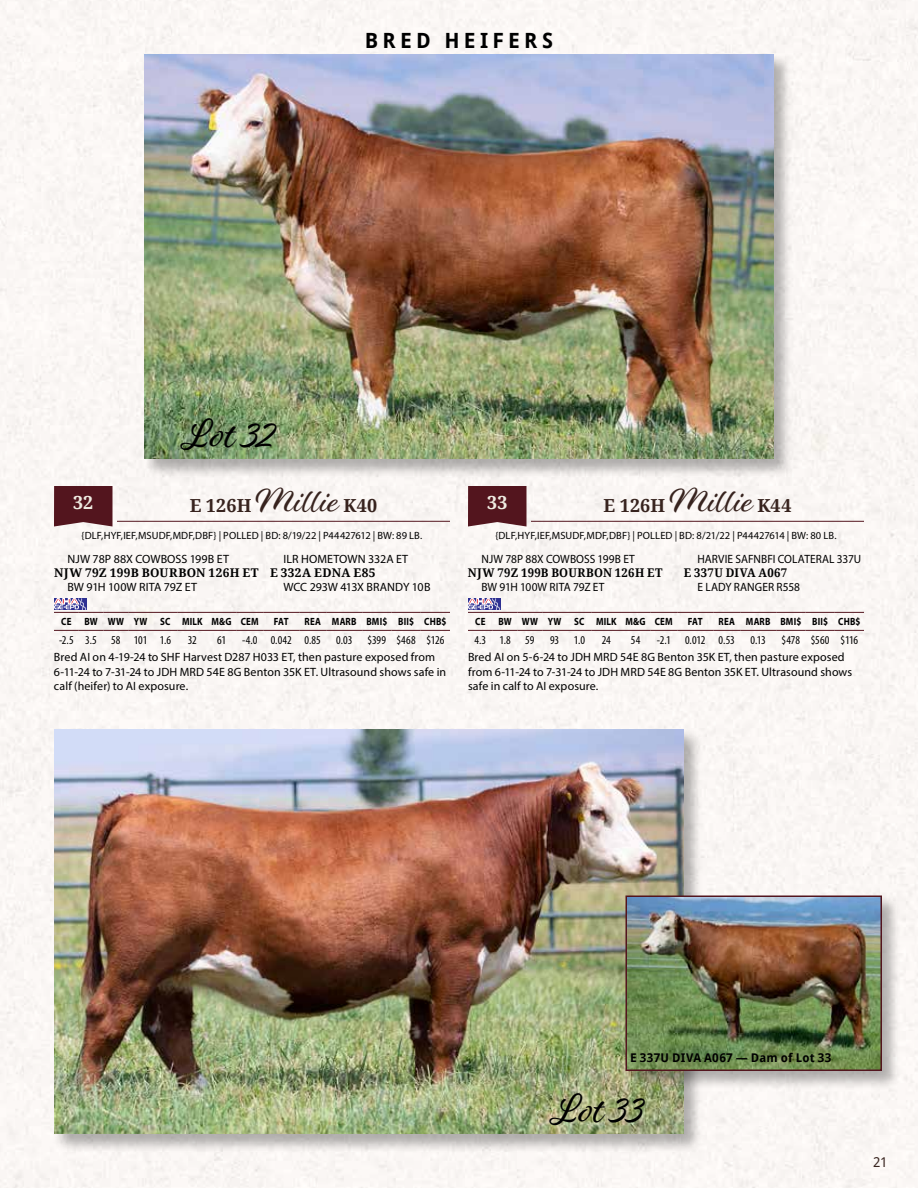
<style>
.page{position:relative;width:918px;height:1188px;background:#fff}
.page>*{position:absolute;margin:0;border:0;box-sizing:border-box;transform-origin:0 0}
.t1{font:42px "Alisha";letter-spacing:-.01em;color:#000}
.t2{font:700 21px "Droid Sans";letter-spacing:.205em;color:#000}
.t3{font:700 18px "Droid Serif";letter-spacing:.01em;color:#37231e}
.t4{font:700 18px "Droid Serif";color:#efebe1}
.t5{font:13.5px "Droid Sans";color:#37231e}
.t6{font:12px/14.4px "Myriad Pro";letter-spacing:.005em;color:#000}
.t7{font:condensed 12px "Myriad Pro";letter-spacing:-.005em;color:#000}
.t8{font:12px "Myriad Pro";letter-spacing:.005em;color:#000;scale:.95 1}
.t9{font:700 12px "Droid Serif";letter-spacing:.025em;color:#000;scale:.95 1}
.t10{font:700 12px "Droid Serif";letter-spacing:.025em;color:#000}
.t11{font:700 12px "Droid Sans";letter-spacing:.02em;color:#000}
.t12{font:10.5px "Myriad Pro";letter-spacing:.01em;color:#000}
.t13{font:700 10.5px "Myriad Pro";letter-spacing:.02em;color:#000;scale:.85 1}
.s1{font-family:"Alisha";font-weight:400;font-size:36px}
</style>
<div class="page">
<div style="left:143px;top:53px;width:650px;height:425px;background:#000;opacity:.3"></div>
<img style="left:144px;top:54px;width:630px;height:405px">
<div style="left:53px;top:728px;width:650px;height:425px;background:#000;opacity:.3"></div>
<img style="left:54px;top:729px;width:630px;height:405px">
<div style="left:54px;top:486px;width:58px;height:40px;background:#53151e"></div>
<hr style="left:117px;top:521px;width:333px;height:1px;background:#53151e">
<hr style="left:263px;top:612px;width:36px;height:1px;background:#53151e">
<svg style="left:299px;top:612px;width:27px;height:1px"></svg>
<hr style="left:326px;top:612px;width:36px;height:1px;background:#53151e">
<hr style="left:362px;top:612px;width:30px;height:1px;background:#53151e">
<svg style="left:392px;top:612px;width:58px;height:1px"></svg>
<svg style="left:54px;top:630px;width:209px;height:1px"></svg>
<hr style="left:263px;top:630px;width:36px;height:1px;background:#53151e">
<svg style="left:299px;top:630px;width:27px;height:1px"></svg>
<hr style="left:326px;top:630px;width:36px;height:1px;background:#53151e">
<hr style="left:362px;top:630px;width:30px;height:1px;background:#53151e">
<svg style="left:392px;top:630px;width:58px;height:1px"></svg>
<svg style="left:54px;top:598px;width:209px;height:15px"></svg>
<div style="left:468px;top:486px;width:58px;height:40px;background:#53151e"></div>
<hr style="left:531px;top:521px;width:333px;height:1px;background:#53151e">
<hr style="left:677px;top:612px;width:36px;height:1px;background:#53151e">
<svg style="left:713px;top:612px;width:27px;height:1px"></svg>
<hr style="left:740px;top:612px;width:36px;height:1px;background:#53151e">
<hr style="left:776px;top:612px;width:30px;height:1px;background:#53151e">
<svg style="left:806px;top:612px;width:58px;height:1px"></svg>
<svg style="left:468px;top:630px;width:209px;height:1px"></svg>
<hr style="left:677px;top:630px;width:36px;height:1px;background:#53151e">
<svg style="left:713px;top:630px;width:27px;height:1px"></svg>
<hr style="left:740px;top:630px;width:36px;height:1px;background:#53151e">
<hr style="left:776px;top:630px;width:30px;height:1px;background:#53151e">
<svg style="left:806px;top:630px;width:58px;height:1px"></svg>
<svg style="left:468px;top:598px;width:209px;height:15px"></svg>
<div style="left:624px;top:894px;width:277px;height:196px;background:#000;opacity:.3"></div>
<img style="left:629px;top:899px;width:250px;height:169px">
<div style="left:626px;top:896px;width:256px;height:175px;border:2px solid #53151e"></div>
<h2 class="t2" style="left:365px;top:25px;width:190px">BRED HEIFERS</h2>
<h1 class="t1" style="left:183px;top:408px;width:94px">Lot 32</h1>
<h3 class="t4" style="left:73px;top:490px;width:22px">32</h3>
<h3 class="t3" style="left:190px;top:493px;width:189px">E 126H <span class="s1">Millie</span> K40</h3>
<p class="t12" style="left:82px;top:529px;width:342px">{DLF,HYF,IEF,MSUDF,MDF,DBF} | POLLED | BD: 8/19/22 | P44427612 | BW: 89 LB.</p>
<p class="t6" style="left:68px;top:551px;width:163px">NJW 78P 88X COWBOSS 199B ET</p>
<p class="t6" style="left:284px;top:551px;width:126px">ILR HOMETOWN 332A ET</p>
<p class="t10" style="left:54px;top:564px;width:323px">NJW 79Z 199B BOURBON 126H ET E 332A EDNA E85</p>
<p class="t6" style="left:68px;top:580px;width:131px">BW 91H 100W RITA 79Z ET</p>
<p class="t6" style="left:284px;top:580px;width:149px">WCC 293W 413X BRANDY 10B</p>
<p class="t13" style="left:61px;top:615px;width:234px">CE BW WW YW SC MILK M&amp;G CEM</p>
<p class="t13" style="left:274px;top:615px;width:19px">FAT</p>
<p class="t13" style="left:305px;top:615px;width:168px">REA MARB BMI$ BII$ CHB$</p>
<p class="t7" style="left:59px;top:633px;width:114px">-2.5 3.5 58 101 1.6</p>
<p class="t7" style="left:188px;top:633px;width:11px">32</p>
<p class="t7" style="left:217px;top:633px;width:11px">61</p>
<p class="t7" style="left:242px;top:633px;width:80px">-4.0 0.042 0.85</p>
<p class="t7" style="left:336px;top:633px;width:18px">0.03</p>
<p class="t7" style="left:368px;top:633px;width:78px">$399 $468 $126</p>
<p class="t6" style="left:54px;top:650px;width:394px">Bred AI on 4-19-24 to SHF Harvest D287 H033 ET, then pasture exposed from<br>6-11-24 to 7-31-24 to JDH MRD 54E 8G Benton 35K ET. Ultrasound shows safe in calf (heifer) to AI exposure.</p>
<h3 class="t4" style="left:487px;top:490px;width:22px">33</h3>
<h3 class="t3" style="left:604px;top:493px;width:189px">E 126H <span class="s1">Millie</span> K44</h3>
<p class="t12" style="left:495px;top:529px;width:343px">{DLF,HYF,IEF,MSUDF,MDF,DBF} | POLLED | BD: 8/21/22 | P44427614 | BW: 80 LB.</p>
<p class="t8" style="left:481px;top:551px;width:163px">NJW 78P 88X COWBOSS 199B ET</p>
<p class="t8" style="left:697px;top:551px;width:174px">HARVIE SAFNBFI COLATERAL 337U</p>
<p class="t9" style="left:468px;top:564px;width:206px">NJW 79Z 199B BOURBON 126H ET</p>
<p class="t9" style="left:684px;top:564px;width:110px">E 337U DIVA A067</p>
<p class="t8" style="left:481px;top:580px;width:131px">BW 91H 100W RITA 79Z ET</p>
<p class="t8" style="left:697px;top:580px;width:110px">E LADY RANGER R558</p>
<p class="t13" style="left:475px;top:615px;width:234px">CE BW WW YW SC MILK M&amp;G CEM</p>
<p class="t13" style="left:688px;top:615px;width:19px">FAT</p>
<p class="t13" style="left:719px;top:615px;width:168px">REA MARB BMI$ BII$ CHB$</p>
<p class="t7" style="left:475px;top:633px;width:61px">4.3 1.8 59</p>
<p class="t7" style="left:550px;top:633px;width:37px">93 1.0</p>
<p class="t7" style="left:602px;top:633px;width:10px">24</p>
<p class="t7" style="left:631px;top:633px;width:11px">54</p>
<p class="t7" style="left:657px;top:633px;width:80px">-2.1 0.012 0.53</p>
<p class="t7" style="left:751px;top:633px;width:17px">0.13</p>
<p class="t7" style="left:782px;top:633px;width:78px">$478 $560 $116</p>
<p class="t6" style="left:468px;top:650px;width:386px">Bred AI on 5-6-24 to JDH MRD 54E 8G Benton 35K ET, then pasture exposed from 6-11-24 to 7-31-24 to JDH MRD 54E 8G Benton 35K ET. Ultrasound shows safe in calf to AI exposure.</p>
<p class="t11" style="left:630px;top:1049px;width:203px">E 337U DIVA A067 — Dam of Lot 33</p>
<h1 class="t1" style="left:552px;top:1083px;width:94px">Lot 33</h1>
<p class="t5" style="left:873px;top:1153px;width:16px">21</p>
</div>
